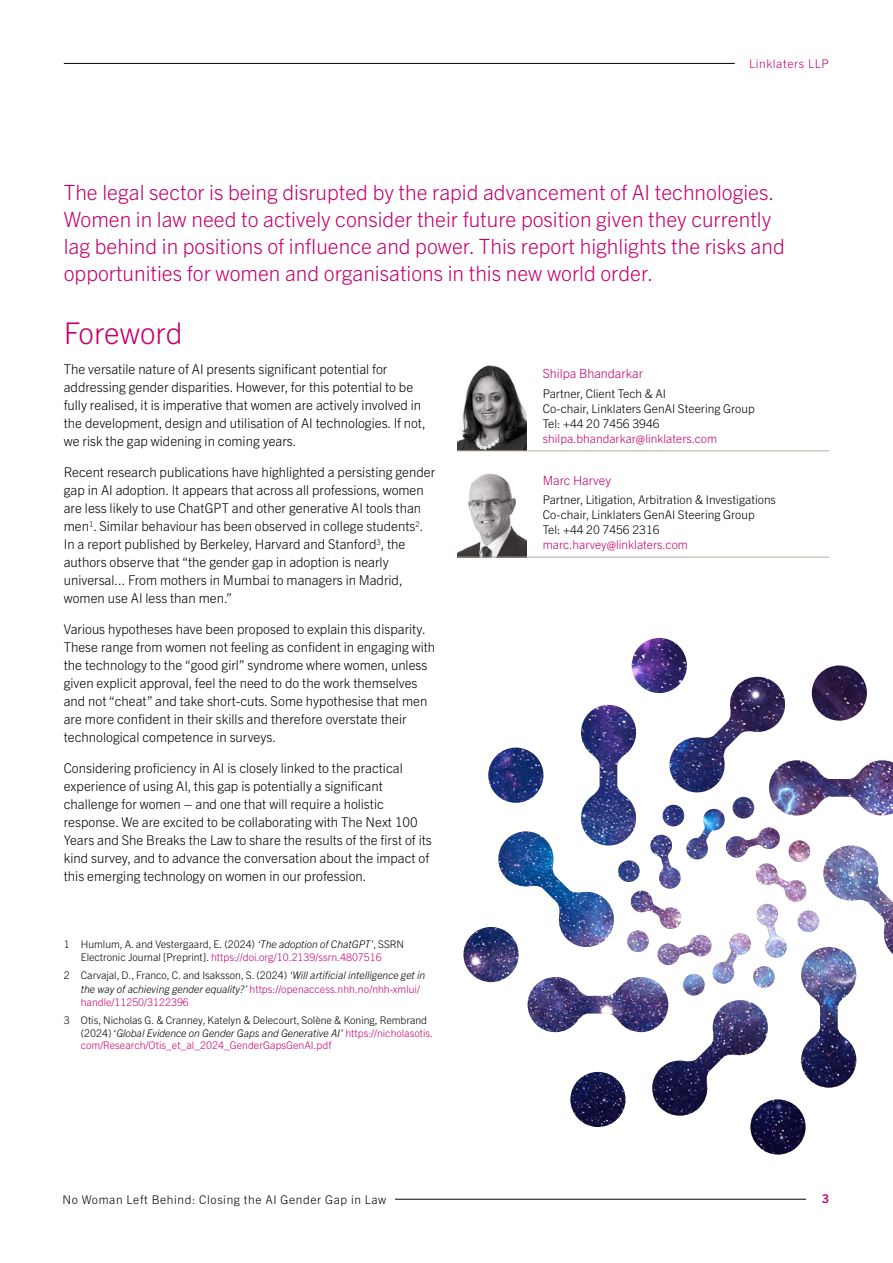
<style>
.page{position:relative;width:893px;height:1263px;background:#fff}
.page>*{position:absolute;margin:0;border:0;box-sizing:border-box;transform-origin:0 0}
.t1{font:300 30px "Trade Gothic Next LT Pro";color:#c5006c}
.t2{font:300 21px/27px "Trade Gothic Next LT Pro";color:#c5006c}
.t3{font:300 13.5px/18px "Trade Gothic Next LT Pro";color:#000}
.t4{font:300 12.6px "Trade Gothic Next LT Pro";color:#c5006c}
.t5{font:300 12px/15px "Trade Gothic Next LT Pro";color:#000}
.t6{font:300 12px "Trade Gothic Next LT Pro";color:#c5006c}
.t7{font:300 12px "Trade Gothic Next LT Pro";letter-spacing:.05em;color:#000}
.t8{font:300 12px "Trade Gothic Next LT Pro";letter-spacing:.05em;color:#c5006c}
.t9{font:700 12px "Trade Gothic Next LT Pro";color:#c5006c}
.t10{font:300 10.5px/12.8px "Trade Gothic Next LT Pro";color:#000;text-align:center}
.t11{font:italic 300 10.5px/13.5px "Trade Gothic Next LT Pro";color:#000}
.s1{font-style:italic}
.s2{color:#c5006c}
.s3{font-style:normal}
.s4{font-style:normal;color:#c5006c}
</style>
<div class="page">
<img style="left:457px;top:365px;width:69px;height:86px">
<hr style="left:457px;top:451px;width:372px;height:1px;background:#b5aba1">
<img style="left:457px;top:473px;width:69px;height:84px">
<hr style="left:457px;top:557px;width:372px;height:1px;background:#b5aba1">
<svg style="left:463px;top:927px;width:430px;height:227px"></svg>
<img style="left:488px;top:638px;width:405px;height:312px">
<hr style="left:64px;top:63px;width:671px;height:1px;background:#000">
<hr style="left:395px;top:1199px;width:411px;height:1px;background:#000">
<p class="t8" style="left:749px;top:55px;width:81px">Linklaters LLP</p>
<p class="t2" style="left:64px;top:177px;width:722px">The legal sector is being disrupted by the rapid advancement of AI technologies.<br>Women in law need to actively consider their future position given they currently lag behind in positions of influence and power. This report highlights the risks and opportunities for women and organisations in this new world order.</p>
<h1 class="t1" style="left:64px;top:312px;width:120px">Foreword</h1>
<p class="t3" style="left:64px;top:360px;width:363px">The versatile nature of AI presents significant potential for addressing gender disparities. However, for this potential to be fully realised, it is imperative that women are actively involved in the development, design and utilisation of AI technologies. If not, we risk the gap widening in coming years.</p>
<p class="t3" style="left:64px;top:462px;width:373px">Recent research publications have highlighted a persisting gender gap in AI adoption. It appears that across all professions, women are less likely to use ChatGPT and other generative AI tools than men<sup>1</sup>. Similar behaviour has been observed in college students<sup>2</sup>.<br>In a report published by Berkeley, Harvard and Stanford<sup>3</sup>, the authors observe that “the gender gap in adoption is nearly universal... From mothers in Mumbai to managers in Madrid, women use AI less than men.”</p>
<p class="t3" style="left:64px;top:619px;width:373px">Various hypotheses have been proposed to explain this disparity.<br>These range from women not feeling as confident in engaging with the technology to the “good girl” syndrome where women, unless given explicit approval, feel the need to do the work themselves and not “cheat” and take short-cuts. Some hypothesise that men are more confident in their skills and therefore overstate their technological competence in surveys.</p>
<p class="t3" style="left:64px;top:758px;width:370px">Considering proficiency in AI is closely linked to the practical experience of using AI, this gap is potentially a significant challenge for women – and one that will require a holistic response. We are excited to be collaborating with The Next 100<br>Years and She Breaks the Law to share the results of the first of its kind survey, and to advance the conversation about the impact of this emerging technology on women in our profession.</p>
<p class="t10" style="left:64px;top:936px;width:342px;line-height:13.5px">1 Humlum, A. and Vestergaard, E. (2024) <span class="s1">‘The adoption of ChatGPT’</span>, SSRN<br>Electronic Journal [Preprint]. <span class="s2">https://doi.org/10.2139/ssrn.4807516</span></p>
<p class="t11" style="left:81px;top:968px;width:346px;text-indent:-17px"><span class="s3">2 Carvajal, D., Franco, C. and Isaksson, S. (2024)</span> ‘Will artificial intelligence get in the way of achieving gender equality?’ <span class="s4">https://openaccess.nhh.no/nhh-xmlui/ handle/11250/3122396</span></p>
<p class="t10" style="left:81px;top:1013px;width:354px;text-align:left;text-indent:-17px">3 Otis, Nicholas G. &amp; Cranney, Katelyn &amp; Delecourt, Solène &amp; Koning, Rembrand (2024) ‘<span class="s1">Global Evidence on Gender Gaps and Generative AI’</span> <span class="s2">https://nicholasotis. com/Research/Otis_et_al_2024_GenderGapsGenAI.pdf</span></p>
<p class="t4" style="left:543px;top:365px;width:102px">Shilpa Bhandarkar</p>
<p class="t5" style="left:543px;top:385px;width:213px">Partner, Client Tech &amp; AI<br>Co-chair, Linklaters GenAI Steering Group<br>Tel: +44 20 7456 3946</p>
<p class="t6" style="left:543px;top:430px;width:176px">shilpa.bhandarkar@linklaters.com</p>
<p class="t4" style="left:543px;top:471px;width:70px">Marc Harvey</p>
<p class="t5" style="left:543px;top:491px;width:235px">Partner, Litigation, Arbitration &amp; Investigations<br>Co-chair, Linklaters GenAI Steering Group<br>Tel: +44 20 7456 2316</p>
<p class="t6" style="left:543px;top:536px;width:147px">marc.harvey@linklaters.com</p>
<p class="t7" style="left:63px;top:1191px;width:325px">No Woman Left Behind: Closing the AI Gender Gap in Law</p>
<p class="t9" style="left:822px;top:1190px;width:8px">3</p>
</div>
